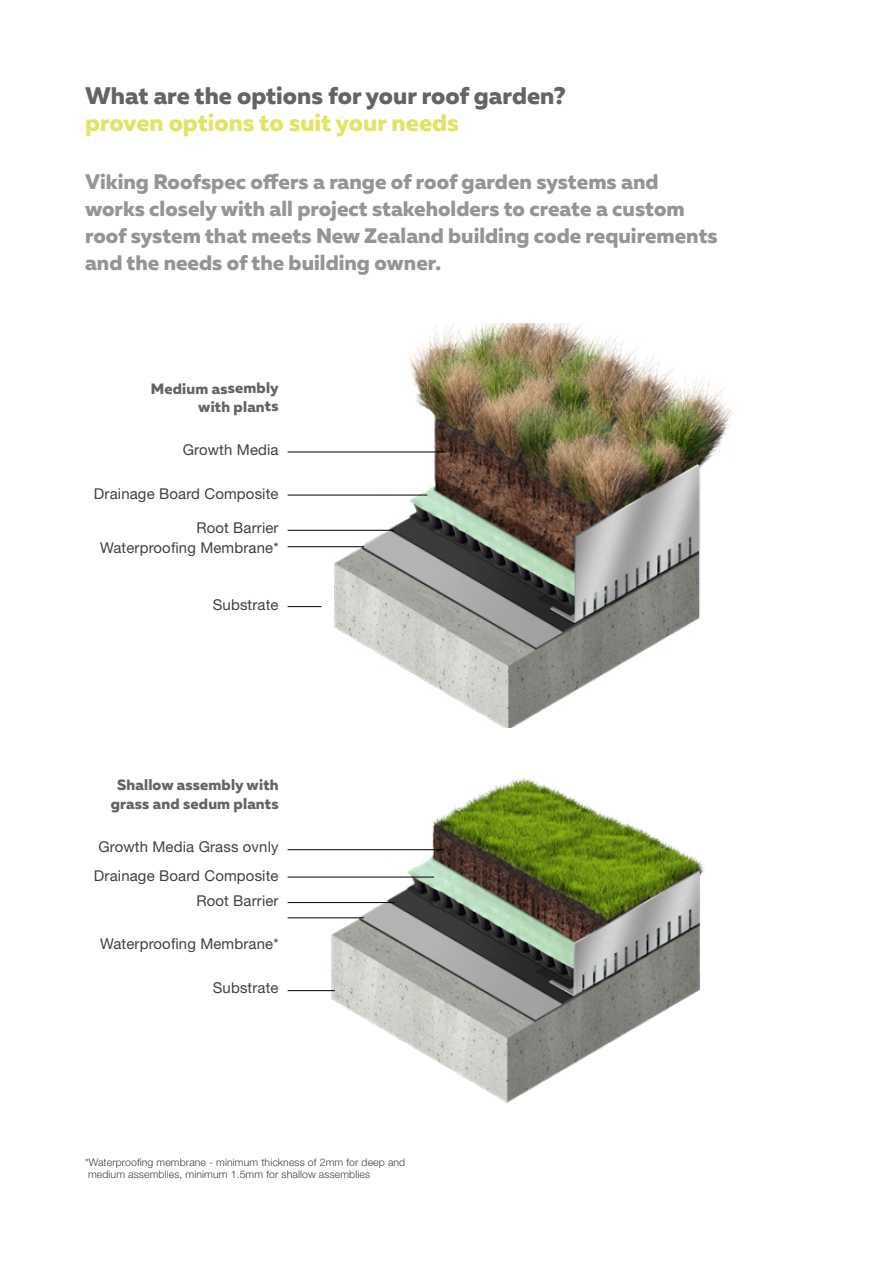
<style>
.page{position:relative;width:893px;height:1263px;background:#fff}
.page>*{position:absolute;margin:0;border:0;box-sizing:border-box;transform-origin:0 0}
.t1{font:800 24px "Muller";color:#636466}
.t2{font:800 24px "Muller";color:#e0e566}
.t3{font:800 21px/27px "Muller";color:#939598}
.t4{font:14.85px/20px "Helvetica Neue LT Pro";letter-spacing:.01em;color:#414042;text-align:right}
.t5{font:800 14.85px/18.1px "Muller";letter-spacing:.01em;color:#636466;text-align:center}
.t6{font:300 10.5px/12px "Helvetica Neue LT Pro";letter-spacing:.01em;color:#414042}
</style>
<div class="page">
<img style="left:287px;top:777px;width:418px;height:326px">
<img style="left:287px;top:323px;width:446px;height:404px">
<hr style="left:288px;top:451px;width:158px;height:1px;background:#000">
<hr style="left:288px;top:849px;width:155px;height:1px;background:#000">
<hr style="left:288px;top:495px;width:139px;height:1px;background:#000">
<hr style="left:288px;top:877px;width:146px;height:1px;background:#000">
<hr style="left:288px;top:530px;width:106px;height:1px;background:#000">
<hr style="left:288px;top:902px;width:106px;height:1px;background:#000">
<hr style="left:288px;top:546px;width:76px;height:1px;background:#000">
<hr style="left:288px;top:917px;width:76px;height:1px;background:#000">
<hr style="left:288px;top:606px;width:34px;height:1px;background:#000">
<hr style="left:288px;top:990px;width:47px;height:1px;background:#000">
<p class="t1" style="left:85px;top:80px;width:482px">What are the options for your roof garden?</p>
<p class="t2" style="left:85px;top:107px;width:375px">proven options to suit your needs</p>
<p class="t3" style="left:85px;top:168px;width:634px">Viking Roofspec offers a range of roof garden systems and works closely with all project stakeholders to create a custom roof system that meets New Zealand building code requirements and the needs of the building owner.</p>
<p class="t5" style="left:151px;top:379px;width:129px;text-align:right">Medium assembly with plants</p>
<p class="t4" style="left:183px;top:440px;width:97px">Growth Media</p>
<p class="t4" style="left:94px;top:483px;width:186px">Drainage Board Composite</p>
<p class="t4" style="left:100px;top:517px;width:180px">Root Barrier<br>Waterproofing Membrane*</p>
<p class="t4" style="left:213px;top:594px;width:67px">Substrate</p>
<p class="t5" style="left:111px;top:776px;width:169px">Shallow assembly with grass and sedum plants</p>
<p class="t4" style="left:94px;top:832px;width:186px;line-height:29.2px;text-align:left">Growth Media Grass ovnly<br>Drainage Board Composite</p>
<p class="t4" style="left:196px;top:890px;width:84px">Root Barrier</p>
<p class="t4" style="left:100px;top:934px;width:180px">Waterproofing Membrane*</p>
<p class="t4" style="left:213px;top:977px;width:67px">Substrate</p>
<p class="t6" style="left:85px;top:1156px;width:322px">*Waterproofing membrane - minimum thickness of 2mm for deep and medium assemblies, minimum 1.5mm for shallow assemblies</p>
</div>
